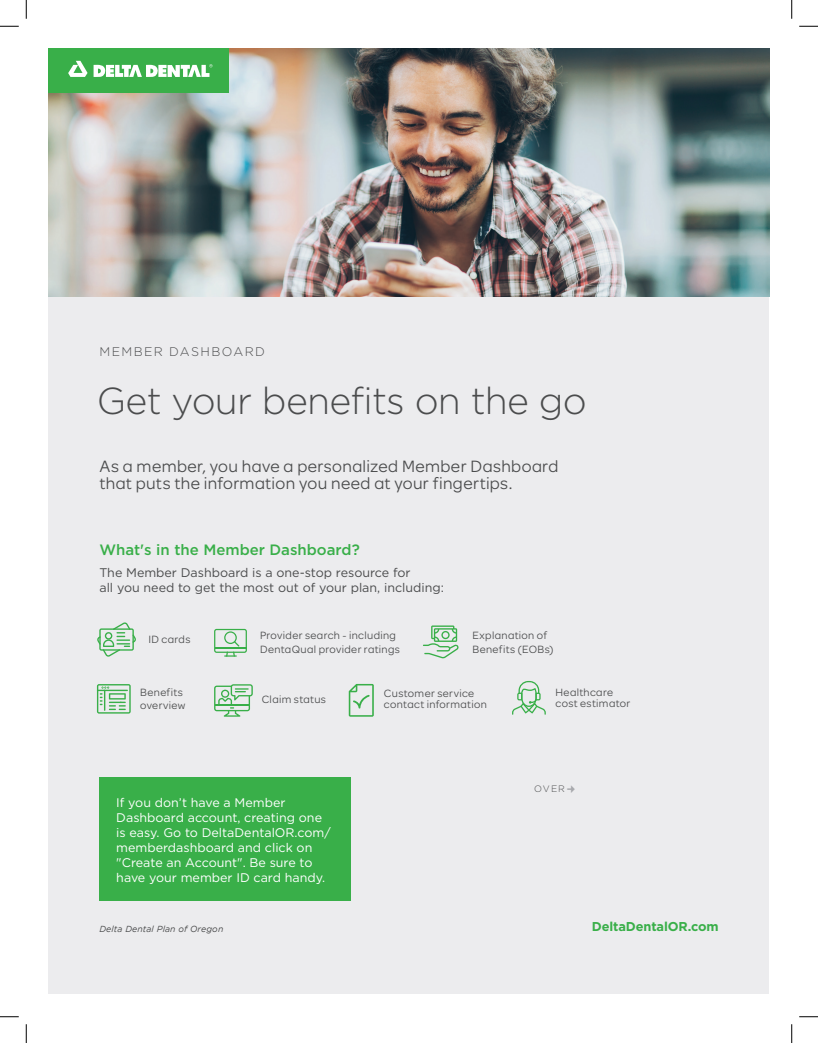
<style>
.page{position:relative;width:818px;height:1043px;background:#fff}
.page>*{position:absolute;margin:0;border:0;box-sizing:border-box;transform-origin:0 0}
.t1{font:300 37.5px "Gotham";letter-spacing:-.02em;color:#4b4c4d}
.t2{font:17.5px/17.5px "Omnes Moda";letter-spacing:.02em;color:#4b4c4d}
.t3{font:500 15px "Gotham";color:#39af49}
.t4{font:700 12.75px "Gotham";letter-spacing:-.01em;color:#39af49}
.t5{font:12.5px/15px "Gotham";color:#fff}
.t6{font:12.5px/15px "Gotham";color:#4b4c4d}
.t7{font:300 12.5px "Gotham";letter-spacing:.11em;color:#4b4c4d}
.t8{font:11.25px/13.4px "Omnes Moda";letter-spacing:.03em;color:#4b4c4d}
.t9{font:300 9.25px "Gotham";color:#4b4c4d}
.t10{font:italic 8.75px "Gotham";letter-spacing:.01em;color:#4b4c4d}
</style>
<div class="page">
<div style="left:49px;top:296px;width:720px;height:698px;background:#ececee"></div>
<img style="left:49px;top:49px;width:720px;height:247px">
<div style="left:49px;top:49px;width:180px;height:44px;background:#39af49"></div>
<svg style="left:68px;top:61px;width:19px;height:16px"></svg>
<svg style="left:94px;top:64px;width:118px;height:13px"></svg>
<div style="left:99px;top:777px;width:252px;height:124px;background:#39af49"></div>
<svg style="left:97px;top:622px;width:39px;height:34px"></svg>
<svg style="left:214px;top:629px;width:33px;height:27px"></svg>
<svg style="left:97px;top:684px;width:34px;height:29px"></svg>
<svg style="left:349px;top:684px;width:25px;height:32px"></svg>
<svg style="left:214px;top:684px;width:39px;height:32px"></svg>
<svg style="left:423px;top:625px;width:35px;height:33px"></svg>
<svg style="left:512px;top:681px;width:33px;height:33px"></svg>
<svg style="left:0;top:25px;width:19px;height:2px"></svg>
<svg style="left:799px;top:25px;width:19px;height:2px"></svg>
<svg style="left:0;top:1016px;width:19px;height:1px"></svg>
<svg style="left:799px;top:1016px;width:19px;height:1px"></svg>
<svg style="left:25px;top:0;width:2px;height:19px"></svg>
<svg style="left:25px;top:1024px;width:2px;height:18px"></svg>
<svg style="left:791px;top:0;width:1px;height:19px"></svg>
<svg style="left:791px;top:1024px;width:1px;height:18px"></svg>
<p class="t7" style="left:99px;top:345px;width:167px">MEMBER DASHBOARD</p>
<h1 class="t1" style="left:97px;top:380px;width:491px">Get your benefits on the go</h1>
<h2 class="t2" style="left:99px;top:456px;width:460px">As a member, you have a personalized Member Dashboard that puts the information you need at your fingertips.</h2>
<h3 class="t3" style="left:99px;top:540px;width:262px">What's in the Member Dashboard?</h3>
<p class="t6" style="left:99px;top:565px;width:346px">The Member Dashboard is a one-stop resource for<br>all you need to get the most out of your plan, including:</p>
<p class="t8" style="left:472px;top:628px;width:83px">Explanation of<br>Benefits (EOBs)</p>
<p class="t8" style="left:148px;top:632px;width:44px">ID cards</p>
<p class="t8" style="left:260px;top:628px;width:141px">Provider search - including<br>DentaQual provider ratings</p>
<p class="t8" style="left:140px;top:685px;width:47px;line-height:12.5px">Benefits overview</p>
<p class="t8" style="left:262px;top:691px;width:66px">Claim status</p>
<p class="t8" style="left:555px;top:686px;width:76px;line-height:11.2px">Healthcare cost estimator</p>
<p class="t8" style="left:384px;top:687px;width:104px;line-height:11.2px">Customer service contact information</p>
<p class="t5" style="left:116px;top:794px;width:216px">If you don’t have a Member<br>Dashboard account, creating one is easy. Go to DeltaDentalOR.com/ memberdashboard and click on "Create an Account". Be sure to have your member ID card handy.</p>
<p class="t9" style="left:534px;top:784px;width:32px">OVER</p>
<p class="t10" style="left:99px;top:923px;width:125px">Delta Dental Plan of Oregon</p>
<p class="t4" style="left:592px;top:918px;width:128px">DeltaDentalOR.com</p>
</div>
